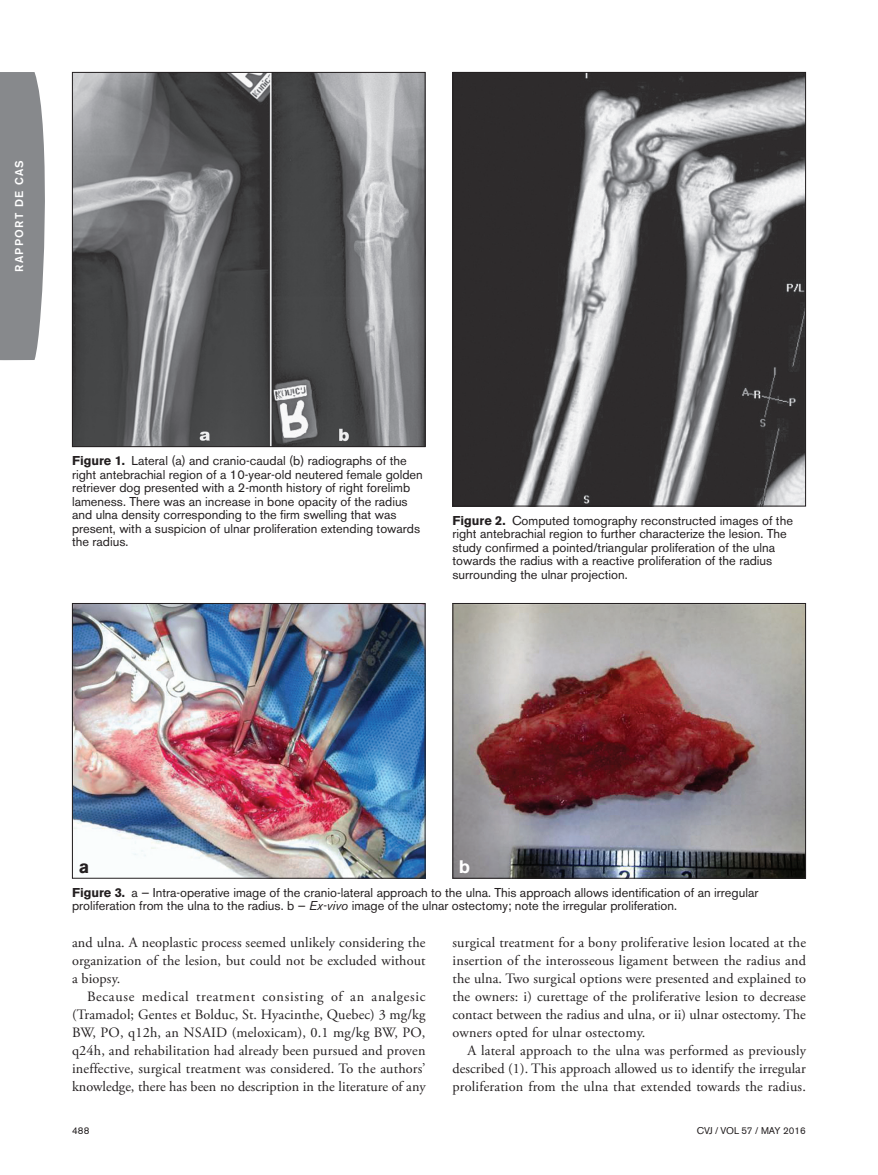
<style>
.page{position:relative;width:878px;height:1175px;background:#fff}
.page>*{position:absolute;margin:0;border:0;box-sizing:border-box;transform-origin:0 0}
.t1{font:700 18px "Akzidenz Grotesk BE";color:#231f20}
.t2{font:700 18px "Akzidenz Grotesk BE";color:#fff}
.t3{font:14.25px/18px "Adobe Garamond Pro";letter-spacing:.01em;color:#231f20;text-align:justify}
.t4{font:12.75px/13.5px "Akzidenz Grotesk BE";color:#231f20}
.t5{font:500 11.25px "Akzidenz Grotesk BE";letter-spacing:.115em;color:#fff}
.t6{font:9.75px "Akzidenz Grotesk BE";color:#231f20}
.s1{font-weight:700}
.s2{font-style:italic}
</style>
<div class="page">
<div style="left:0;top:72px;width:45px;height:288px;background:#87898c"></div>
<img style="left:74px;top:74px;width:349px;height:371px">
<div style="left:72px;top:72px;width:353px;height:375px;border:1px solid #231f20"></div>
<img style="left:454px;top:74px;width:350px;height:430px">
<div style="left:452px;top:72px;width:354px;height:434px;border:1px solid #231f20"></div>
<img style="left:74px;top:605px;width:349px;height:271px">
<div style="left:72px;top:603px;width:353px;height:275px;border:1px solid #231f20"></div>
<img style="left:454px;top:605px;width:350px;height:271px">
<div style="left:452px;top:603px;width:354px;height:275px;border:1px solid #231f20"></div>
<p class="t5" style="left:12px;top:272px;width:113px;rotate:-90deg">RAPPORT DE CAS</p>
<p class="t4" style="left:72px;top:454px;width:352px"><span class="s1">Figure 1.</span> Lateral (a) and cranio-caudal (b) radiographs of the right antebrachial region of a 10-year-old neutered female golden retriever dog presented with a 2-month history of right forelimb lameness. There was an increase in bone opacity of the radius and ulna density corresponding to the firm swelling that was present, with a suspicion of ulnar proliferation extending towards the radius.</p>
<p class="t4" style="left:452px;top:513px;width:342px"><span class="s1">Figure 2.</span> Computed tomography reconstructed images of the right antebrachial region to further characterize the lesion. The study confirmed a pointed/triangular proliferation of the ulna towards the radius with a reactive proliferation of the radius surrounding the ulnar projection.</p>
<p class="t1" style="left:79px;top:856px;width:12px">a</p>
<p class="t2" style="left:459px;top:856px;width:13px">b</p>
<p class="t4" style="left:72px;top:885px;width:687px"><span class="s1">Figure 3.</span> a — Intra-operative image of the cranio-lateral approach to the ulna. This approach allows identification of an irregular proliferation from the ulna to the radius. b — <span class="s2">Ex-vivo</span> image of the ulnar ostectomy; note the irregular proliferation.</p>
<p class="t3" style="left:72px;top:933px;width:355px">and ulna. A neoplastic process seemed unlikely considering the organization of the lesion, but could not be excluded without a biopsy.</p>
<p class="t3" style="left:72px;top:987px;width:355px;text-indent:15px">Because medical treatment consisting of an analgesic (Tramadol; Gentes et Bolduc, St. Hyacinthe, Quebec) 3 mg/kg BW, PO, q12h, an NSAID (meloxicam), 0.1 mg/kg BW, PO, q24h, and rehabilitation had already been pursued and proven ineffective, surgical treatment was considered. To the authors’ knowledge, there has been no description in the literature of any</p>
<p class="t3" style="left:452px;top:933px;width:355px">surgical treatment for a bony proliferative lesion located at the insertion of the interosseous ligament between the radius and the ulna. Two surgical options were presented and explained to the owners: i) curettage of the proliferative lesion to decrease contact between the radius and ulna, or ii) ulnar ostectomy. The owners opted for ulnar ostectomy.</p>
<p class="t3" style="left:452px;top:1041px;width:355px;text-indent:15px">A lateral approach to the ulna was performed as previously described (1). This approach allowed us to identify the irregular proliferation from the ulna that extended towards the radius.</p>
<p class="t6" style="left:72px;top:1125px;width:19px">488</p>
<p class="t6" style="left:696px;top:1125px;width:111px">CVJ / VOL 57 / MAY 2016</p>
</div>
